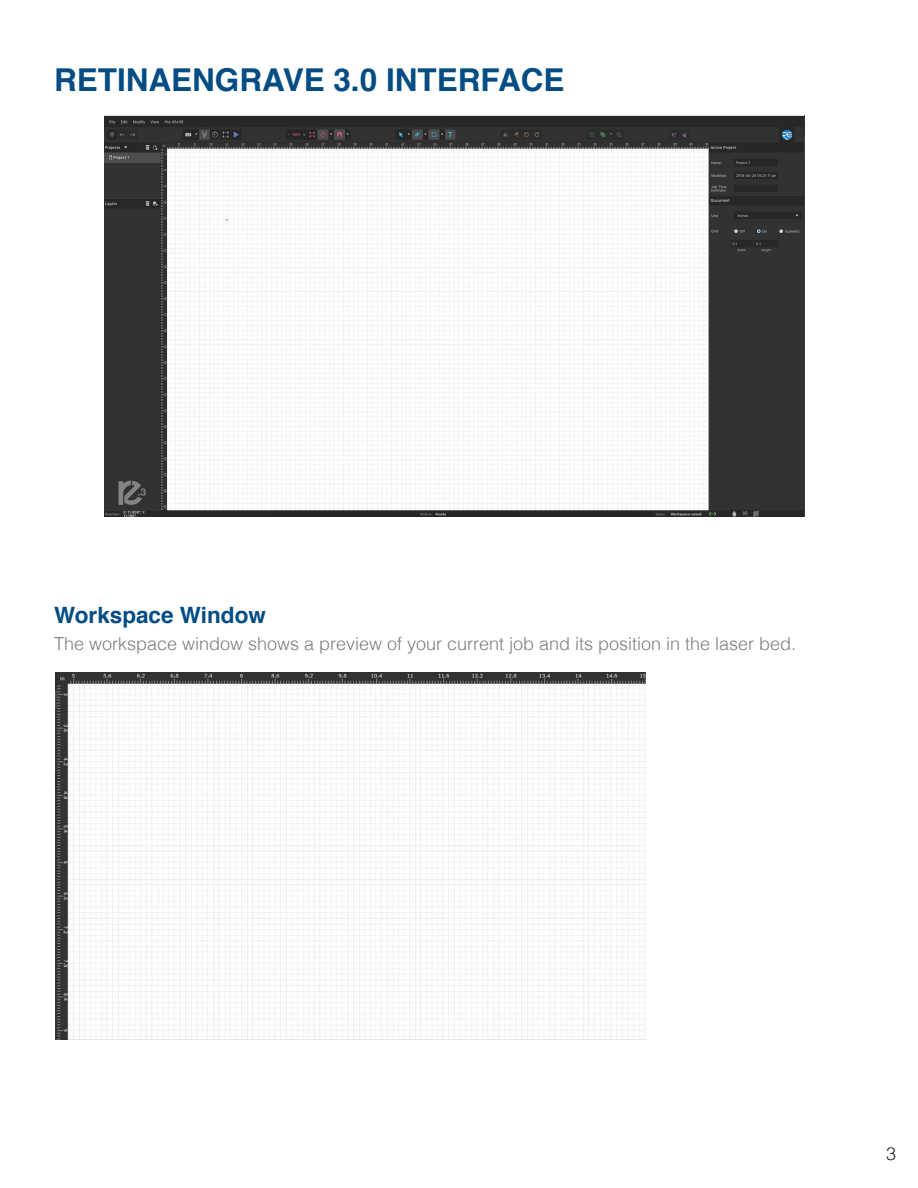
<style>
.page{position:relative;width:918px;height:1188px;background:#fff}
.page>*{position:absolute;margin:0;border:0;box-sizing:border-box;transform-origin:0 0}
.t1{font:700 31.5px "Helvetica";color:#044d84}
.t2{font:700 22.5px "Helvetica";color:#044d84}
.t3{font:300 18px "Helvetica";color:#7c7d7b}
.t4{font:300 18px "Helvetica";color:#231f20}
</style>
<div class="page">
<img style="left:105px;top:115px;width:700px;height:401px">
<img style="left:56px;top:673px;width:589px;height:366px">
<h1 class="t1" style="left:54px;top:55px;width:512px">RETINAENGRAVE 3.0 INTERFACE</h1>
<p class="t2" style="left:54px;top:597px;width:213px">Workspace Window</p>
<p class="t3" style="left:54px;top:628px;width:744px">The workspace window shows a preview of your current job and its position in the laser bed.</p>
<p class="t4" style="left:886px;top:1139px;width:12px">3</p>
</div>
